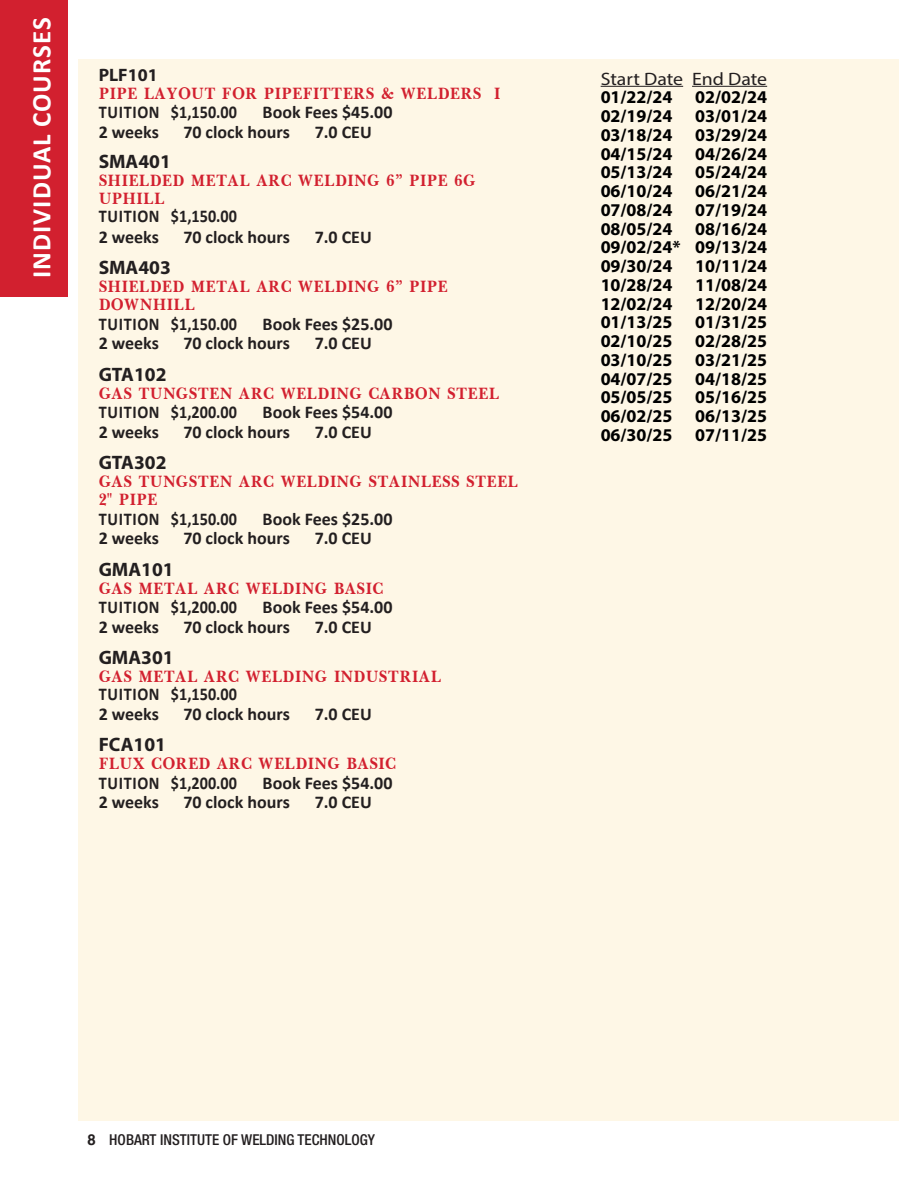
<style>
.page{position:relative;width:918px;height:1188px;background:#fff}
.page>*{position:absolute;margin:0;border:0;box-sizing:border-box;transform-origin:0 0}
.t1{font:700 27px "Calibri";letter-spacing:.04em;color:#fff}
.schedule_sub_head{font:700 19.5px/18px "Baskerville";color:#d2202f;scale:.9 1}
.schedule_sub_head-2{font:700 19.5px "Myriad Pro";color:#231f20}
.schedule_sub_head-3{font:700 18px "Myriad Pro";color:#000}
.schedule_sub_head-4{font:700 18px "Calibri";color:#231f20}
.Schedule_Tuition_line{font:700 18px "Calibri";letter-spacing:.04em;color:#231f20;scale:.9 1}
.Schedule_Tuition_line-2{font:700 18px "Calibri";color:#231f20}
.small_bold_headings_GOLD{font:18px "Myriad Pro";color:#231f20;scale:1.1 1}
.schedule_sub_head-5{font:700 18px "Myriad Pro";color:#231f20}
.t2{font:500 condensed 15px "Helvetica Neue LT Std";color:#231f20}
.s1{font-family:"Helvetica";font-weight:700;font-stretch:normal}
</style>
<div class="page">
<div style="left:0;top:0;width:67px;height:297px;background:#d2202f"></div>
<div style="left:79px;top:60px;width:820px;height:1061px;background:#fef7e6"></div>
<hr style="left:601px;top:86px;width:82px;height:1px;background:#231f20">
<hr style="left:692px;top:86px;width:75px;height:1px;background:#231f20">
<h1 class="t1" style="left:22px;top:278px;width:262px;rotate:-90deg">INDIVIDUAL COURSES</h1>
<p class="schedule_sub_head-5" style="left:99px;top:63px;width:61px">PLF101</p>
<p class="schedule_sub_head" style="left:99px;top:84px;width:448px">PIPE LAYOUT FOR PIPEFITTERS &amp; WELDERS I</p>
<p class="Schedule_Tuition_line" style="left:99px;top:99px;width:155px">TUITION $1,150.00</p>
<p class="Schedule_Tuition_line-2" style="left:263px;top:99px;width:131px">Book Fees $45.00</p>
<p class="schedule_sub_head-4" style="left:99px;top:119px;width:62px">2 weeks</p>
<p class="schedule_sub_head-4" style="left:183px;top:119px;width:108px">70 clock hours</p>
<p class="schedule_sub_head-4" style="left:315px;top:119px;width:59px">7.0 CEU</p>
<p class="schedule_sub_head-2" style="left:99px;top:148px;width:74px">SMA401</p>
<p class="schedule_sub_head" style="left:99px;top:171px;width:421px">SHIELDED METAL ARC WELDING 6” PIPE 6G<br>UPHILL</p>
<p class="Schedule_Tuition_line" style="left:99px;top:203px;width:155px">TUITION $1,150.00</p>
<p class="schedule_sub_head-4" style="left:99px;top:224px;width:62px">2 weeks</p>
<p class="schedule_sub_head-4" style="left:183px;top:224px;width:108px">70 clock hours</p>
<p class="schedule_sub_head-4" style="left:315px;top:224px;width:59px">7.0 CEU</p>
<p class="schedule_sub_head-2" style="left:99px;top:255px;width:74px">SMA403</p>
<p class="schedule_sub_head" style="left:99px;top:278px;width:390px">SHIELDED METAL ARC WELDING 6” PIPE<br>DOWNHILL</p>
<p class="Schedule_Tuition_line" style="left:99px;top:311px;width:155px">TUITION $1,150.00</p>
<p class="Schedule_Tuition_line-2" style="left:263px;top:311px;width:131px">Book Fees $25.00</p>
<p class="schedule_sub_head-4" style="left:99px;top:330px;width:62px">2 weeks</p>
<p class="schedule_sub_head-4" style="left:183px;top:330px;width:108px">70 clock hours</p>
<p class="schedule_sub_head-4" style="left:315px;top:330px;width:59px">7.0 CEU</p>
<p class="schedule_sub_head-2" style="left:99px;top:361px;width:69px">GTA102</p>
<p class="schedule_sub_head" style="left:99px;top:384px;width:447px">GAS TUNGSTEN ARC WELDING CARBON STEEL</p>
<p class="Schedule_Tuition_line" style="left:99px;top:399px;width:155px">TUITION $1,200.00</p>
<p class="Schedule_Tuition_line-2" style="left:263px;top:399px;width:131px">Book Fees $54.00</p>
<p class="schedule_sub_head-4" style="left:99px;top:419px;width:62px">2 weeks</p>
<p class="schedule_sub_head-4" style="left:183px;top:419px;width:108px">70 clock hours</p>
<p class="schedule_sub_head-4" style="left:315px;top:419px;width:59px">7.0 CEU</p>
<p class="schedule_sub_head-2" style="left:99px;top:450px;width:69px">GTA302</p>
<p class="schedule_sub_head" style="left:99px;top:473px;width:468px">GAS TUNGSTEN ARC WELDING STAINLESS STEEL<br>2" PIPE</p>
<p class="Schedule_Tuition_line" style="left:99px;top:506px;width:155px">TUITION $1,150.00</p>
<p class="Schedule_Tuition_line-2" style="left:263px;top:506px;width:131px">Book Fees $25.00</p>
<p class="schedule_sub_head-4" style="left:99px;top:525px;width:62px">2 weeks</p>
<p class="schedule_sub_head-4" style="left:183px;top:525px;width:108px">70 clock hours</p>
<p class="schedule_sub_head-4" style="left:315px;top:525px;width:59px">7.0 CEU</p>
<p class="schedule_sub_head-2" style="left:99px;top:556px;width:76px">GMA101</p>
<p class="schedule_sub_head" style="left:99px;top:579px;width:318px">GAS METAL ARC WELDING BASIC</p>
<p class="Schedule_Tuition_line" style="left:99px;top:594px;width:155px">TUITION $1,200.00</p>
<p class="Schedule_Tuition_line-2" style="left:263px;top:594px;width:131px">Book Fees $54.00</p>
<p class="schedule_sub_head-4" style="left:99px;top:614px;width:62px">2 weeks</p>
<p class="schedule_sub_head-4" style="left:183px;top:614px;width:108px">70 clock hours</p>
<p class="schedule_sub_head-4" style="left:315px;top:614px;width:59px">7.0 CEU</p>
<p class="schedule_sub_head-2" style="left:99px;top:645px;width:76px">GMA301</p>
<p class="schedule_sub_head" style="left:99px;top:668px;width:382px">GAS METAL ARC WELDING INDUSTRIAL</p>
<p class="Schedule_Tuition_line" style="left:99px;top:681px;width:155px">TUITION $1,150.00</p>
<p class="schedule_sub_head-4" style="left:99px;top:701px;width:62px">2 weeks</p>
<p class="schedule_sub_head-4" style="left:183px;top:701px;width:108px">70 clock hours</p>
<p class="schedule_sub_head-4" style="left:315px;top:701px;width:59px">7.0 CEU</p>
<p class="schedule_sub_head-2" style="left:99px;top:732px;width:69px">FCA101</p>
<p class="schedule_sub_head" style="left:99px;top:755px;width:332px">FLUX CORED ARC WELDING BASIC</p>
<p class="Schedule_Tuition_line" style="left:99px;top:770px;width:155px">TUITION $1,200.00</p>
<p class="Schedule_Tuition_line-2" style="left:263px;top:770px;width:131px">Book Fees $54.00</p>
<p class="schedule_sub_head-4" style="left:99px;top:789px;width:62px">2 weeks</p>
<p class="schedule_sub_head-4" style="left:183px;top:789px;width:108px">70 clock hours</p>
<p class="schedule_sub_head-4" style="left:315px;top:789px;width:59px">7.0 CEU</p>
<p class="small_bold_headings_GOLD" style="left:601px;top:67px;width:153px">Start Date End Date</p>
<p class="schedule_sub_head-3" style="left:601px;top:85px;width:73px">01/22/24</p>
<p class="schedule_sub_head-3" style="left:695px;top:85px;width:73px">02/02/24</p>
<p class="schedule_sub_head-3" style="left:601px;top:104px;width:73px">02/19/24</p>
<p class="schedule_sub_head-3" style="left:695px;top:104px;width:73px">03/01/24</p>
<p class="schedule_sub_head-3" style="left:601px;top:123px;width:73px">03/18/24</p>
<p class="schedule_sub_head-3" style="left:695px;top:123px;width:73px">03/29/24</p>
<p class="schedule_sub_head-3" style="left:601px;top:142px;width:73px">04/15/24</p>
<p class="schedule_sub_head-3" style="left:695px;top:142px;width:73px">04/26/24</p>
<p class="schedule_sub_head-3" style="left:601px;top:160px;width:73px">05/13/24</p>
<p class="schedule_sub_head-3" style="left:695px;top:160px;width:73px">05/24/24</p>
<p class="schedule_sub_head-3" style="left:601px;top:179px;width:73px">06/10/24</p>
<p class="schedule_sub_head-3" style="left:695px;top:179px;width:73px">06/21/24</p>
<p class="schedule_sub_head-3" style="left:601px;top:198px;width:73px">07/08/24</p>
<p class="schedule_sub_head-3" style="left:695px;top:198px;width:73px">07/19/24</p>
<p class="schedule_sub_head-3" style="left:601px;top:217px;width:73px">08/05/24</p>
<p class="schedule_sub_head-3" style="left:695px;top:217px;width:73px">08/16/24</p>
<p class="schedule_sub_head-3" style="left:601px;top:235px;width:168px">09/02/24* 09/13/24</p>
<p class="schedule_sub_head-3" style="left:601px;top:254px;width:73px">09/30/24</p>
<p class="schedule_sub_head-3" style="left:695px;top:254px;width:73px">10/11/24</p>
<p class="schedule_sub_head-3" style="left:601px;top:273px;width:73px">10/28/24</p>
<p class="schedule_sub_head-3" style="left:695px;top:273px;width:73px">11/08/24</p>
<p class="schedule_sub_head-3" style="left:601px;top:292px;width:73px">12/02/24</p>
<p class="schedule_sub_head-3" style="left:695px;top:292px;width:73px">12/20/24</p>
<p class="schedule_sub_head-3" style="left:601px;top:310px;width:73px">01/13/25</p>
<p class="schedule_sub_head-3" style="left:695px;top:310px;width:73px">01/31/25</p>
<p class="schedule_sub_head-3" style="left:601px;top:329px;width:73px">02/10/25</p>
<p class="schedule_sub_head-3" style="left:695px;top:329px;width:73px">02/28/25</p>
<p class="schedule_sub_head-3" style="left:601px;top:348px;width:73px">03/10/25</p>
<p class="schedule_sub_head-3" style="left:695px;top:348px;width:73px">03/21/25</p>
<p class="schedule_sub_head-3" style="left:601px;top:367px;width:73px">04/07/25</p>
<p class="schedule_sub_head-3" style="left:695px;top:367px;width:73px">04/18/25</p>
<p class="schedule_sub_head-3" style="left:601px;top:385px;width:73px">05/05/25</p>
<p class="schedule_sub_head-3" style="left:695px;top:385px;width:73px">05/16/25</p>
<p class="schedule_sub_head-3" style="left:601px;top:404px;width:73px">06/02/25</p>
<p class="schedule_sub_head-3" style="left:695px;top:404px;width:73px">06/13/25</p>
<p class="schedule_sub_head-3" style="left:601px;top:423px;width:73px">06/30/25</p>
<p class="schedule_sub_head-3" style="left:695px;top:423px;width:73px">07/11/25</p>
<p class="t2" style="left:87px;top:1131px;width:289px"><span class="s1">8</span> HOBART INSTITUTE OF WELDING TECHNOLOGY</p>
</div>
